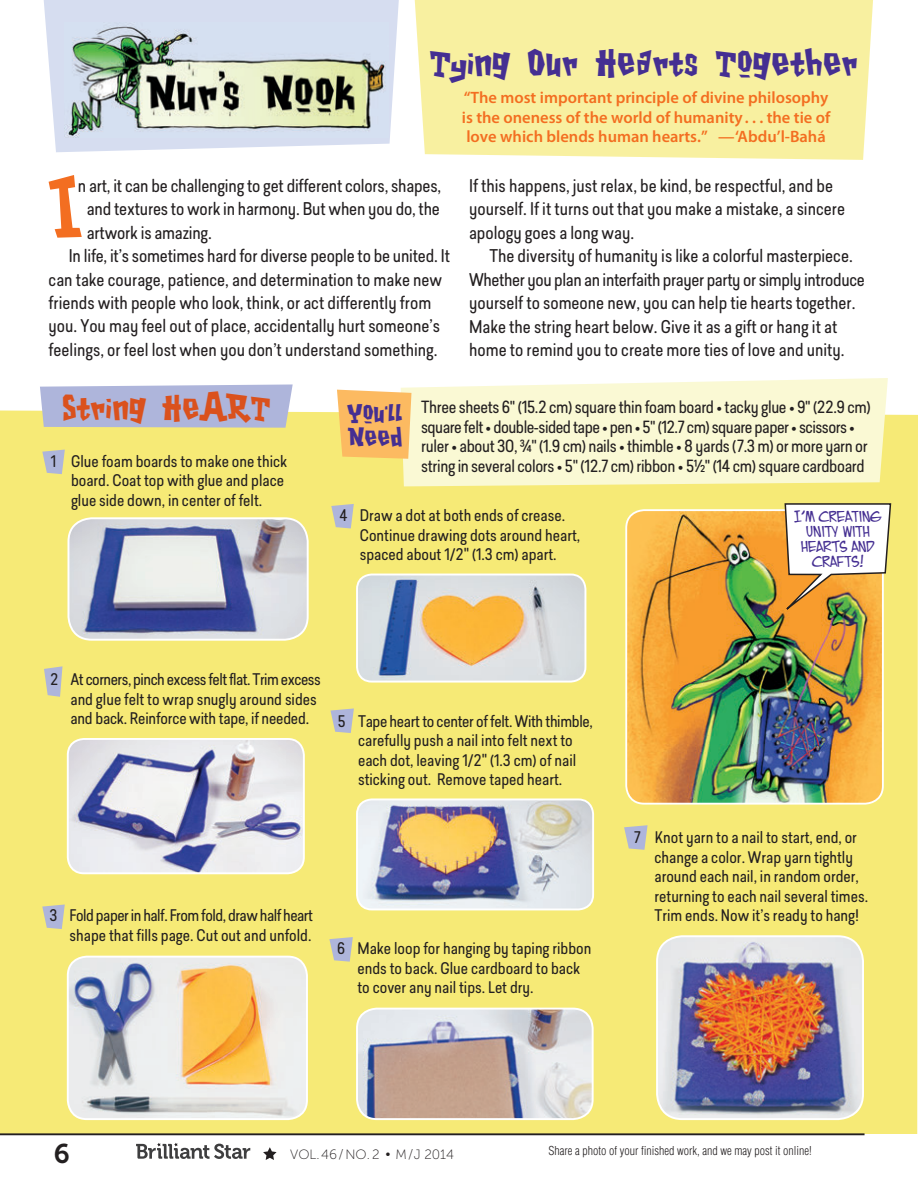
<style>
.page{position:relative;width:918px;height:1188px;background:#fff}
.page>*{position:absolute;margin:0;border:0;box-sizing:border-box;transform-origin:0 0}
.t1{font:101.25px "Playhouse";color:#f36e21;scale:.91 1}
.t2{font:43.5px "Playhouse";color:#452f92}
.t3{font:40.8px "Playhouse";color:#da511d}
.t4{font:30px "Playhouse";color:#452f92}
.t5{font:27px "Museo 700";color:#231f20}
.t6{font:17.25px/23.4px "Predige Rounded";color:#231f20}
.t7{font:16.5px/19.5px "Predige Rounded";letter-spacing:-.02em;color:#231f20}
.t8{font:600 16.5px/19.5px "Myriad Pro";color:#f36e21;text-align:justify}
.t9{font:15.75px/19.5px "Predige Rounded";color:#231f20}
.t10{font:15.75px/19.5px "Predige Rounded";letter-spacing:-.03em;color:#231f20;text-align:right}
.t11{font:15px/15px "Euro Comic";color:#452f92;text-align:center}
.t12{font:13.5px "Museo Sans 100";color:#231f20}
.t13{font:300 condensed 12px "Helvetica";color:#231f20}
.s1{font-size:16.5px}
</style>
<div class="page">
<svg style="left:136px;top:1143px;width:114px;height:16px"></svg>
<div style="left:0;top:411px;width:918px;height:723px;background:#f6ea76"></div>
<div style="left:414px;top:0;width:459px;height:160px;background:#f8f0a0"></div>
<svg style="left:330px;top:708px;width:24px;height:25px"></svg>
<svg style="left:331px;top:504px;width:23px;height:24px"></svg>
<svg style="left:44px;top:0;width:355px;height:152px;fill:#d6ddf0"></svg>
<img style="left:64px;top:23px;width:325px;height:115px">
<svg style="left:42px;top:450px;width:23px;height:24px"></svg>
<svg style="left:44px;top:666px;width:19px;height:31px"></svg>
<svg style="left:42px;top:905px;width:23px;height:24px"></svg>
<svg style="left:624px;top:825px;width:24px;height:25px"></svg>
<img style="left:68px;top:957px;width:239px;height:162px">
<div style="left:67px;top:956px;width:241px;height:164px;border:2px solid #fff;border-radius:19px"></div>
<img style="left:68px;top:518px;width:240px;height:122px">
<div style="left:68px;top:517px;width:241px;height:124px;border:2px solid #fff;border-radius:23px"></div>
<img style="left:357px;top:1009px;width:236px;height:110px">
<div style="left:356px;top:1008px;width:238px;height:112px;border:2px solid #fff;border-radius:20px"></div>
<img style="left:657px;top:936px;width:206px;height:183px">
<div style="left:656px;top:935px;width:208px;height:185px;border:2px solid #fff;border-radius:25px"></div>
<img style="left:68px;top:739px;width:236px;height:134px">
<div style="left:67px;top:738px;width:238px;height:136px;border:2px solid #fff;border-radius:16px"></div>
<img style="left:357px;top:575px;width:228px;height:107px">
<div style="left:356px;top:574px;width:230px;height:109px;border:2px solid #fff;border-radius:15px"></div>
<img style="left:357px;top:799px;width:236px;height:110px">
<div style="left:356px;top:798px;width:238px;height:112px;border:2px solid #fff;border-radius:15px"></div>
<svg style="left:40px;top:384px;width:253px;height:44px;background:#b3b9d9"></svg>
<svg style="left:401px;top:378px;width:487px;height:108px;background:#faf8d3"></svg>
<svg style="left:337px;top:390px;width:74px;height:69px;background:#fbbe67"></svg>
<img style="left:626px;top:510px;width:257px;height:294px">
<div style="left:625px;top:509px;width:259px;height:296px;border:2px solid #fff;border-radius:18px"></div>
<img style="left:770px;top:502px;width:122px;height:122px">
<svg style="left:329px;top:937px;width:24px;height:25px"></svg>
<svg style="left:263px;top:1147px;width:14px;height:13px"></svg>
<hr style="left:0;top:1133px;width:865px;height:2px;background:#231f20">
<p class="t2" style="left:429px;top:35px;width:430px">Tying Our Hearts Together</p>
<p class="t1" style="left:47px;top:145px;width:41px">I</p>
<p class="t6" style="left:87px;top:174px;width:356px;text-align:justify;text-indent:-9px">n art, it can be challenging to get different colors, shapes, and textures to work in harmony. But when you do, the artwork is amazing.</p>
<p class="t6" style="left:49px;top:244px;width:403px;text-indent:20px">In life, it’s sometimes hard for diverse people to be united. It can take courage, patience, and determination to make new friends with people who look, think, or act differently from you. You may feel out of place, accidentally hurt someone’s feelings, or feel lost when you don’t understand something.</p>
<p class="t8" style="left:462px;top:88px;width:370px">“The most important principle of divine philosophy is the oneness of the world of humanity . . . the tie of love which blends human hearts.” —‘Abdu’l-Bahá</p>
<p class="t6" style="left:469px;top:174px;width:377px">If this happens, just relax, be kind, be respectful, and be yourself. If it turns out that you make a mistake, a sincere apology goes a long way.</p>
<p class="t6" style="left:469px;top:244px;width:397px;text-indent:20px">The diversity of humanity is like a colorful masterpiece.<br>Whether you plan an interfaith prayer party or simply introduce yourself to someone new, you can help tie hearts together.<br>Make the string heart below. Give it as a gift or hang it at home to remind you to create more ties of love and unity.</p>
<p class="t3" style="left:62px;top:382px;width:210px">String HeART</p>
<p class="t9" style="left:71px;top:451px;width:218px;text-indent:-20px">1 Glue foam boards to make one thick board. Coat top with glue and place glue side down, in center of felt.</p>
<p class="t4" style="left:347px;top:394px;width:57px">You'll</p>
<p class="t4" style="left:347px;top:418px;width:57px">Need</p>
<p class="t7" style="left:421px;top:397px;width:451px">Three sheets 6" (15.2 cm) square thin foam board • tacky glue • 9" (22.9 cm) square felt • double-sided tape • pen • 5" (12.7 cm) square paper • scissors • ruler • about 30, ¾" (1.9 cm) nails • thimble • 8 yards (7.3 m) or more yarn or string in several colors • 5" (12.7 cm) ribbon • 5½" (14 cm) square cardboard</p>
<p class="t9" style="left:360px;top:506px;width:222px;text-indent:-20px">4 Draw a dot at both ends of crease.<br>Continue drawing dots around heart, spaced about 1/2<span class="s1">"</span> (1.3 cm) apart.</p>
<p class="t11" style="left:794px;top:508px;width:88px">I’M CREATING<br>UNITY WITH<br>HEARTS AND<br>CRAFTS!</p>
<p class="t9" style="left:70px;top:669px;width:252px;text-indent:-20px">2 At corners, pinch excess felt flat. Trim excess and glue felt to wrap snugly around sides and back. Reinforce with tape, if needed.</p>
<p class="t9" style="left:358px;top:711px;width:236px;text-indent:-20px">5 Tape heart to center of felt. With thimble, carefully push a nail into felt next to each dot, leaving 1/2<span class="s1">"</span> (1.3 cm) of nail sticking out. Remove taped heart.</p>
<p class="t10" style="left:49px;top:906px;width:265px">3 Fold paper in half. From fold, draw half heart shape that fills page. Cut out and unfold.</p>
<p class="t9" style="left:357px;top:939px;width:235px;text-indent:-20px">6 Make loop for hanging by taping ribbon ends to back. Glue cardboard to back to cover any nail tips. Let dry.</p>
<p class="t9" style="left:654px;top:828px;width:215px;text-indent:-20px">7 Knot yarn to a nail to start, end, or change a color. Wrap yarn tightly around each nail, in random order, returning to each nail several times.<br>Trim ends. Now it’s ready to hang!</p>
<p class="t5" style="left:54px;top:1139px;width:17px">6</p>
<p class="t12" style="left:290px;top:1147px;width:165px">VOL.46/NO. 2 • M/J 2014</p>
<p class="t13" style="left:549px;top:1143px;width:265px">Share a photo of your finished work, and we may post it online!</p>
</div>
